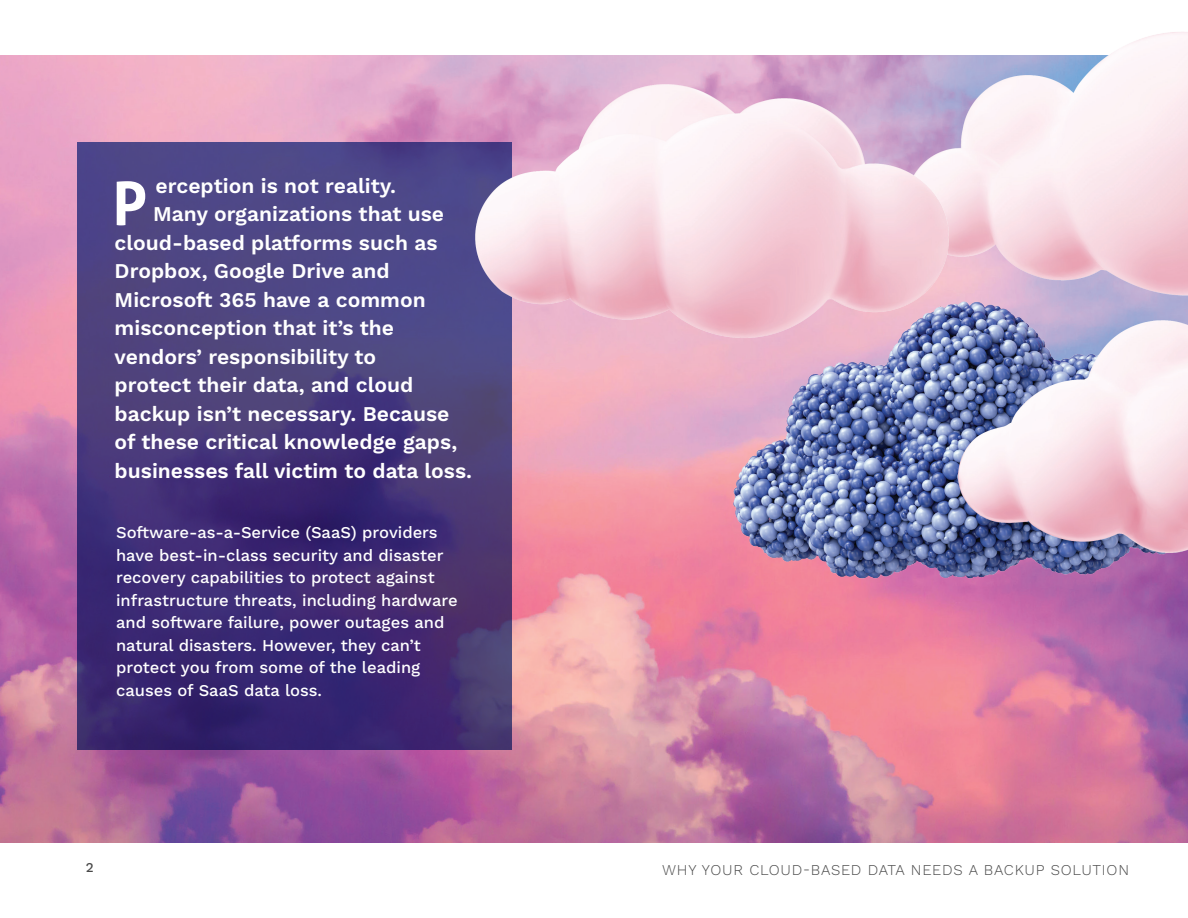
<style>
.page{position:relative;width:1188px;height:918px;background:#fff}
.page>*{position:absolute;margin:0;border:0;box-sizing:border-box;transform-origin:0 0}
.t1{font:700 60px "Aller";color:#fff}
.t2{font:600 21px "Work Sans";color:#fff}
.t3{font:500 16.5px/22.5px "Work Sans";color:#fff}
.t4{font:300 15px "Work Sans";letter-spacing:.05em;color:#494949}
.t5{font:500 13.5px "Work Sans";color:#494949}
</style>
<div class="page">
<img style="left:0;top:56px;width:1188px;height:786px">
<svg style="left:77px;top:142px;width:434px;height:608px;background:#443678"></svg>
<img style="left:717px;top:365px;width:471px;height:220px">
<img style="left:887px;top:32px;width:301px;height:262px">
<img style="left:406px;top:62px;width:566px;height:303px">
<img style="left:910px;top:294px;width:278px;height:285px">
<p class="t2" style="left:156px;top:174px;width:242px">erception is not reality.</p>
<p class="t2" style="left:153px;top:202px;width:292px">Many organizations that use</p>
<p class="t2" style="left:115px;top:231px;width:325px">cloud-based platforms such as</p>
<p class="t2" style="left:115px;top:259px;width:276px">Dropbox, Google Drive and</p>
<p class="t2" style="left:115px;top:288px;width:313px">Microsoft 365 have a common</p>
<p class="t2" style="left:115px;top:316px;width:281px">misconception that it’s the</p>
<p class="t2" style="left:115px;top:345px;width:263px">vendors’ responsibility to</p>
<p class="t2" style="left:115px;top:373px;width:300px">protect their data, and cloud</p>
<p class="t2" style="left:115px;top:402px;width:336px">backup isn’t necessary. Because</p>
<p class="t2" style="left:115px;top:430px;width:344px">of these critical knowledge gaps,</p>
<p class="t2" style="left:115px;top:459px;width:359px">businesses fall victim to data loss.</p>
<h1 class="t1" style="left:112px;top:166px;width:36px">P</h1>
<p class="t3" style="left:116px;top:522px;width:343px">Software-as-a-Service (SaaS) providers have best-in-class security and disaster recovery capabilities to protect against infrastructure threats, including hardware and software failure, power outages and natural disasters. However, they can’t protect you from some of the leading causes of SaaS data loss.</p>
<p class="t5" style="left:86px;top:860px;width:9px">2</p>
<p class="t4" style="left:662px;top:861px;width:468px">WHY YOUR CLOUD-BASED DATA NEEDS A BACKUP SOLUTION</p>
</div>
